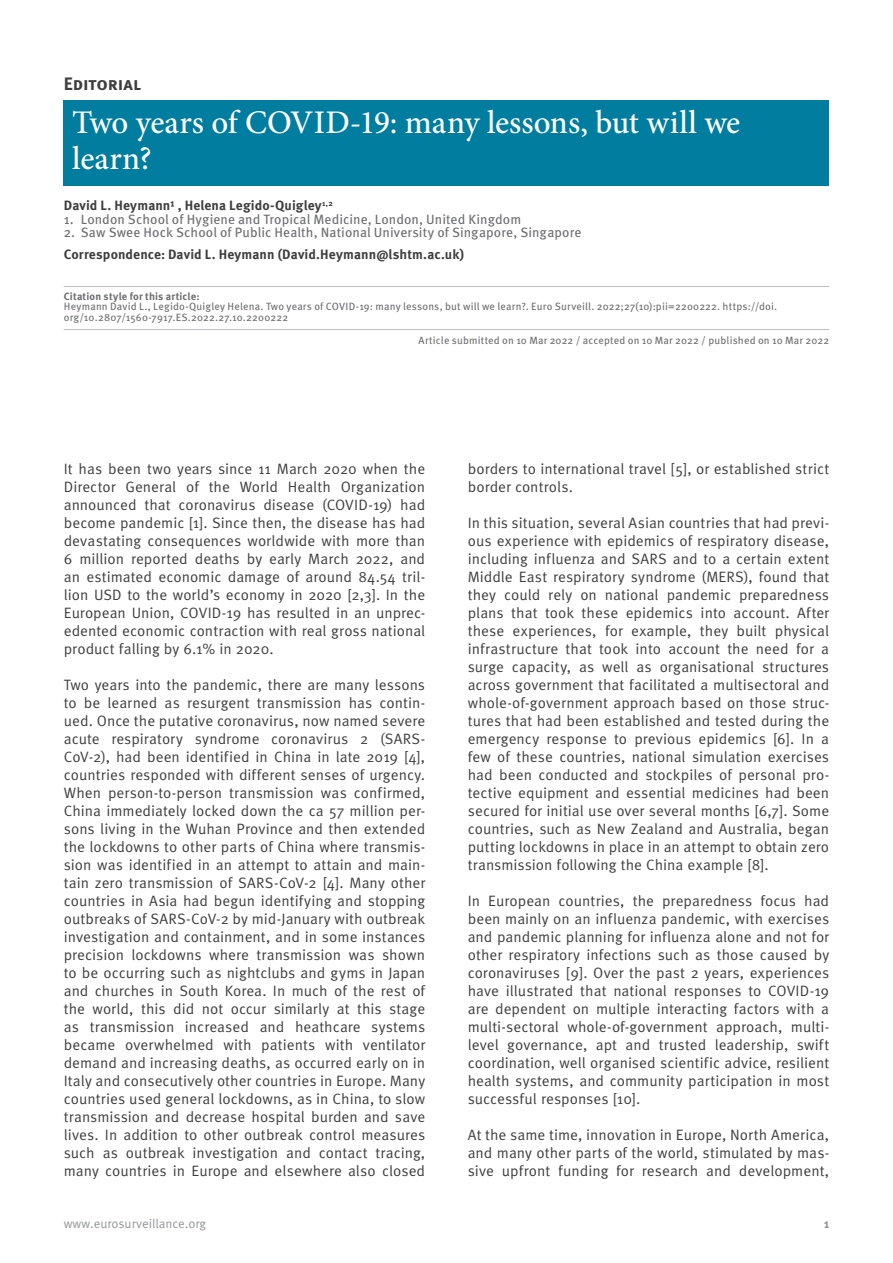
<style>
.page{position:relative;width:893px;height:1263px;background:#fff}
.page>*{position:absolute;margin:0;border:0;box-sizing:border-box;transform-origin:0 0}
.t1{font:500 33px/36px "Minion Pro";letter-spacing:-.005em;color:#fff}
.t2{font:700 18px "Meta Pro";letter-spacing:-.005em;color:#3e3e3f}
.t3{font:15px/18px "Meta Pro";color:#3e3e3f;text-align:justify}
.t4{font:13.5px "Meta Pro";letter-spacing:.005em;color:#6c6d70}
.t5{font:700 13.5px "Meta Pro";letter-spacing:.01em;color:#3e3e3f}
.t6{font:12.75px "Meta Pro";color:#939598}
.t7{font:700 12.75px "Meta Pro";color:#939598}
.t8{font:10.5px/10.5px "Meta Pro";letter-spacing:.015em;color:#6c6d70}
.t9{font:700 10.5px "Meta Pro";letter-spacing:.015em;color:#6c6d70}
</style>
<div class="page">
<hr style="left:64px;top:286px;width:765px;height:1px;background:#bcbdc0">
<hr style="left:64px;top:329px;width:765px;height:1px;background:#bcbdc0">
<div style="left:64px;top:100px;width:765px;height:86px;background:#007d9f"></div>
<p class="t2" style="left:64px;top:72px;width:79px">Editorial</p>
<h1 class="t1" style="left:72px;top:104px;width:670px">Two years of COVID-19: many lessons, but will we learn?</h1>
<p class="t5" style="left:64px;top:197px;width:271px">David L. Heymann¹ , Helena Legido-Quigley<sup>1,2</sup></p>
<p class="t4" style="left:64px;top:211px;width:459px">1. London School of Hygiene and Tropical Medicine, London, United Kingdom</p>
<p class="t4" style="left:64px;top:224px;width:519px">2. Saw Swee Hock School of Public Health, National University of Singapore, Singapore</p>
<p class="t5" style="left:64px;top:246px;width:402px">Correspondence: David L. Heymann (David.Heymann@lshtm.ac.uk)</p>
<p class="t9" style="left:64px;top:289px;width:137px">Citation style for this article:</p>
<p class="t8" style="left:64px;top:302px;width:715px">Heymann David L., Legido-Quigley Helena. Two years of COVID-19: many lessons, but will we learn?. Euro Surveill. 2022;27(10):pii=2200222. https://doi. org/10.2807/1560-7917.ES.2022.27.10.2200222</p>
<p class="t8" style="left:419px;top:335px;width:412px">Article submitted on 10 Mar 2022 / accepted on 10 Mar 2022 / published on 10 Mar 2022</p>
<p class="t3" style="left:64px;top:460px;width:363px">It has been two years since 11 March 2020 when the Director General of the World Health Organization announced that coronavirus disease (COVID-19) had become pandemic [1]. Since then, the disease has had devastating consequences worldwide with more than 6 million reported deaths by early March 2022, and an estimated economic damage of around 84.54 tril&shy;lion USD to the world’s economy in 2020 [2,3]. In the European Union, COVID-19 has resulted in an unprec&shy;edented economic contraction with real gross national product falling by 6.1% in 2020.</p>
<p class="t3" style="left:64px;top:676px;width:363px">Two years into the pandemic, there are many lessons to be learned as resurgent transmission has contin&shy;ued. Once the putative coronavirus, now named severe acute respiratory syndrome coronavirus 2 (SARS-CoV-2), had been identified in China in late 2019 [4], countries responded with different senses of urgency.<br>When person-to-person transmission was confirmed, China immediately locked down the ca 57 million per&shy;sons living in the Wuhan Province and then extended the lockdowns to other parts of China where transmis&shy;sion was identified in an attempt to attain and main&shy;tain zero transmission of SARS-CoV-2 [4]. Many other countries in Asia had begun identifying and stopping outbreaks of SARS-CoV-2 by mid-January with outbreak investigation and containment, and in some instances precision lockdowns where transmission was shown to be occurring such as nightclubs and gyms in Japan and churches in South Korea. In much of the rest of the world, this did not occur similarly at this stage as transmission increased and heathcare systems became overwhelmed with patients with ventilator demand and increasing deaths, as occurred early on in Italy and consecutively other countries in Europe. Many countries used general lockdowns, as in China, to slow transmission and decrease hospital burden and save lives. In addition to other outbreak control measures such as outbreak investigation and contact tracing, many countries in Europe and elsewhere also closed</p>
<p class="t3" style="left:468px;top:460px;width:363px">borders to international travel [5], or established strict border controls.</p>
<p class="t3" style="left:468px;top:514px;width:363px">In this situation, several Asian countries that had previ&shy;ous experience with epidemics of respiratory disease, including influenza and SARS and to a certain extent Middle East respiratory syndrome (MERS), found that they could rely on national pandemic preparedness plans that took these epidemics into account. After these experiences, for example, they built physical infrastructure that took into account the need for a surge capacity, as well as organisational structures across government that facilitated a multisectoral and whole-of-government approach based on those struc&shy;tures that had been established and tested during the emergency response to previous epidemics [6]. In a few of these countries, national simulation exercises had been conducted and stockpiles of personal pro&shy;tective equipment and essential medicines had been secured for initial use over several months [6,7]. Some countries, such as New Zealand and Australia, began putting lockdowns in place in an attempt to obtain zero transmission following the China example [8].</p>
<p class="t3" style="left:468px;top:892px;width:363px">In European countries, the preparedness focus had been mainly on an influenza pandemic, with exercises and pandemic planning for influenza alone and not for other respiratory infections such as those caused by coronaviruses [9]. Over the past 2 years, experiences have illustrated that national responses to COVID-19 are dependent on multiple interacting factors with a multi-sectoral whole-of-government approach, multi&shy;level governance, apt and trusted leadership, swift coordination, well organised scientific advice, resilient health systems, and community participation in most successful responses [10].</p>
<p class="t3" style="left:468px;top:1126px;width:363px">At the same time, innovation in Europe, North America, and many other parts of the world, stimulated by mas&shy;sive upfront funding for research and development,</p>
<p class="t6" style="left:64px;top:1215px;width:144px">www.eurosurveillance.org</p>
<p class="t7" style="left:824px;top:1215px;width:7px">1</p>
</div>
